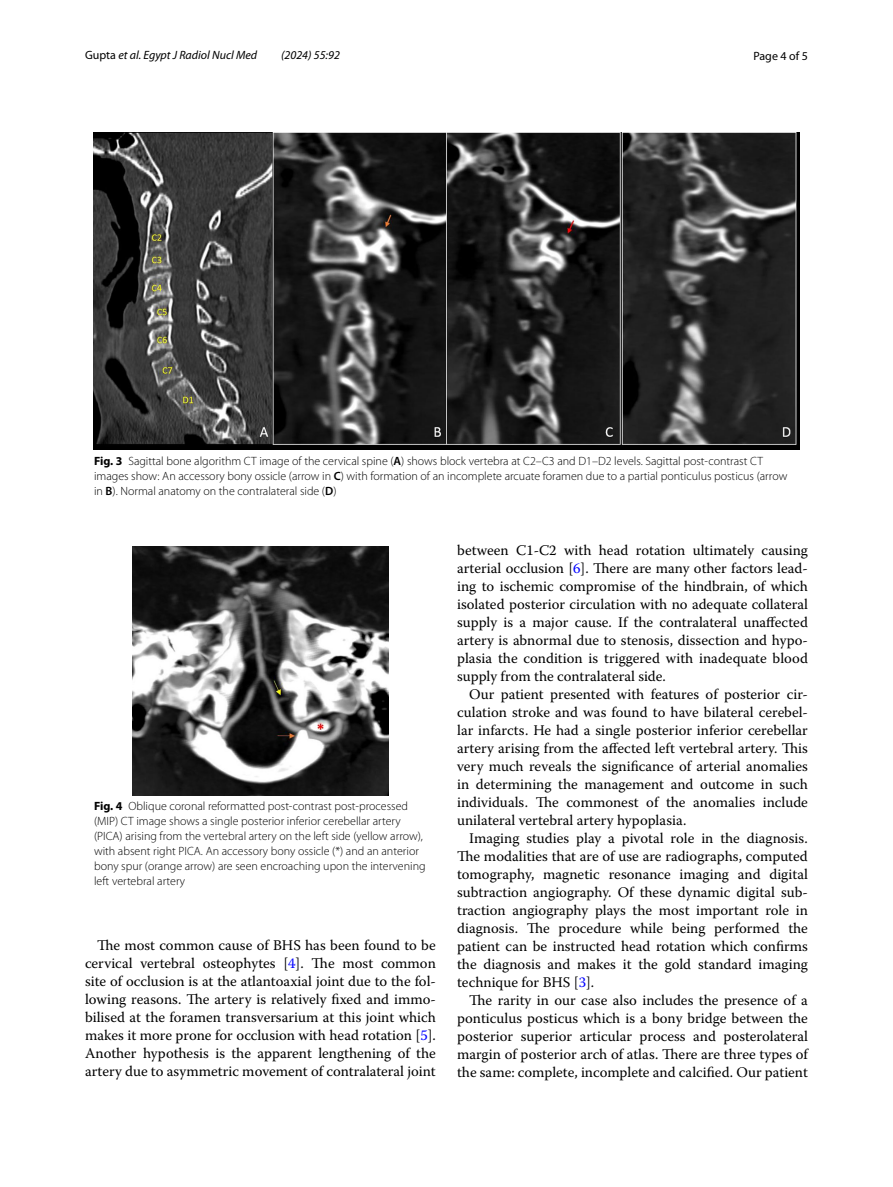
<style>
.page{position:relative;width:893px;height:1187px;background:#fff}
.page>*{position:absolute;margin:0;border:0;box-sizing:border-box;transform-origin:0 0}
.t1{font:14.7px/18px "Warnock Pro";color:#000;text-align:justify}
.t2{font:300 12px/15px "Myriad Pro";color:#000}
.t3{font:italic 12px "Myriad Pro";color:#000}
.t4{font:12px "Myriad Pro";color:#000}
.s1{font-style:normal}
.s2{font-weight:700}
.s3{font-weight:600}
.s4{color:#00f}
</style>
<div class="page">
<img style="left:93px;top:133px;width:706px;height:316px">
<img style="left:133px;top:546px;width:255px;height:249px">
<p class="t3" style="left:85px;top:48px;width:174px"><span class="s1">Gupta</span> et al. Egypt J Radiol Nucl Med</p>
<p class="t3" style="left:281px;top:48px;width:60px">(2024) 55:92</p>
<p class="t4" style="left:753px;top:48px;width:56px">Page 4 of 5</p>
<p class="t2" style="left:94px;top:453px;width:695px"><span class="s2">Fig. 3</span> Sagittal bone algorithm CT image of the cervical spine (<span class="s3">A</span>) shows block vertebra at C2–C3 and D1–D2 levels. Sagittal post-contrast CT images show: An accessory bony ossicle (arrow in <span class="s3">C</span>) with formation of an incomplete arcuate foramen due to a partial ponticulus posticus (arrow in <span class="s3">B</span>). Normal anatomy on the contralateral side (<span class="s3">D</span>)</p>
<p class="t2" style="left:94px;top:799px;width:333px"><span class="s2">Fig. 4</span> Oblique coronal reformatted post-contrast post-processed (MIP) CT image shows a single posterior inferior cerebellar artery (PICA) arising from the vertebral artery on the left side (yellow arrow), with absent right PICA. An accessory bony ossicle (*) and an anterior bony spur (orange arrow) are seen encroaching upon the intervening left vertebral artery</p>
<p class="t1" style="left:85px;top:935px;width:352px;text-indent:12px">The most common cause of BHS has been found to be cervical vertebral osteophytes [<span class="s4">4</span>]. The most common site of occlusion is at the atlantoaxial joint due to the fol&shy;lowing reasons. The artery is relatively fixed and immo&shy;bilised at the foramen transversarium at this joint which makes it more prone for occlusion with head rotation [<span class="s4">5</span>].<br>Another hypothesis is the apparent lengthening of the artery due to asymmetric movement of contralateral joint</p>
<p class="t1" style="left:457px;top:541px;width:352px">between C1-C2 with head rotation ultimately causing arterial occlusion [<span class="s4">6</span>]. There are many other factors lead&shy;ing to ischemic compromise of the hindbrain, of which isolated posterior circulation with no adequate collateral supply is a major cause. If the contralateral unaffected artery is abnormal due to stenosis, dissection and hypo&shy;plasia the condition is triggered with inadequate blood supply from the contralateral side.</p>
<p class="t1" style="left:457px;top:685px;width:352px;text-indent:12px">Our patient presented with features of posterior cir&shy;culation stroke and was found to have bilateral cerebel&shy;lar infarcts. He had a single posterior inferior cerebellar artery arising from the affected left vertebral artery. This very much reveals the significance of arterial anomalies in determining the management and outcome in such individuals. The commonest of the anomalies include unilateral vertebral artery hypoplasia.</p>
<p class="t1" style="left:457px;top:829px;width:352px;text-indent:12px">Imaging studies play a pivotal role in the diagnosis.<br>The modalities that are of use are radiographs, computed tomography, magnetic resonance imaging and digital subtraction angiography. Of these dynamic digital sub&shy;traction angiography plays the most important role in diagnosis. The procedure while being performed the patient can be instructed head rotation which confirms the diagnosis and makes it the gold standard imaging technique for BHS [<span class="s4">3</span>].</p>
<p class="t1" style="left:457px;top:991px;width:352px;text-indent:12px">The rarity in our case also includes the presence of a ponticulus posticus which is a bony bridge between the posterior superior articular process and posterolateral margin of posterior arch of atlas. There are three types of the same: complete, incomplete and calcified. Our patient</p>
</div>
